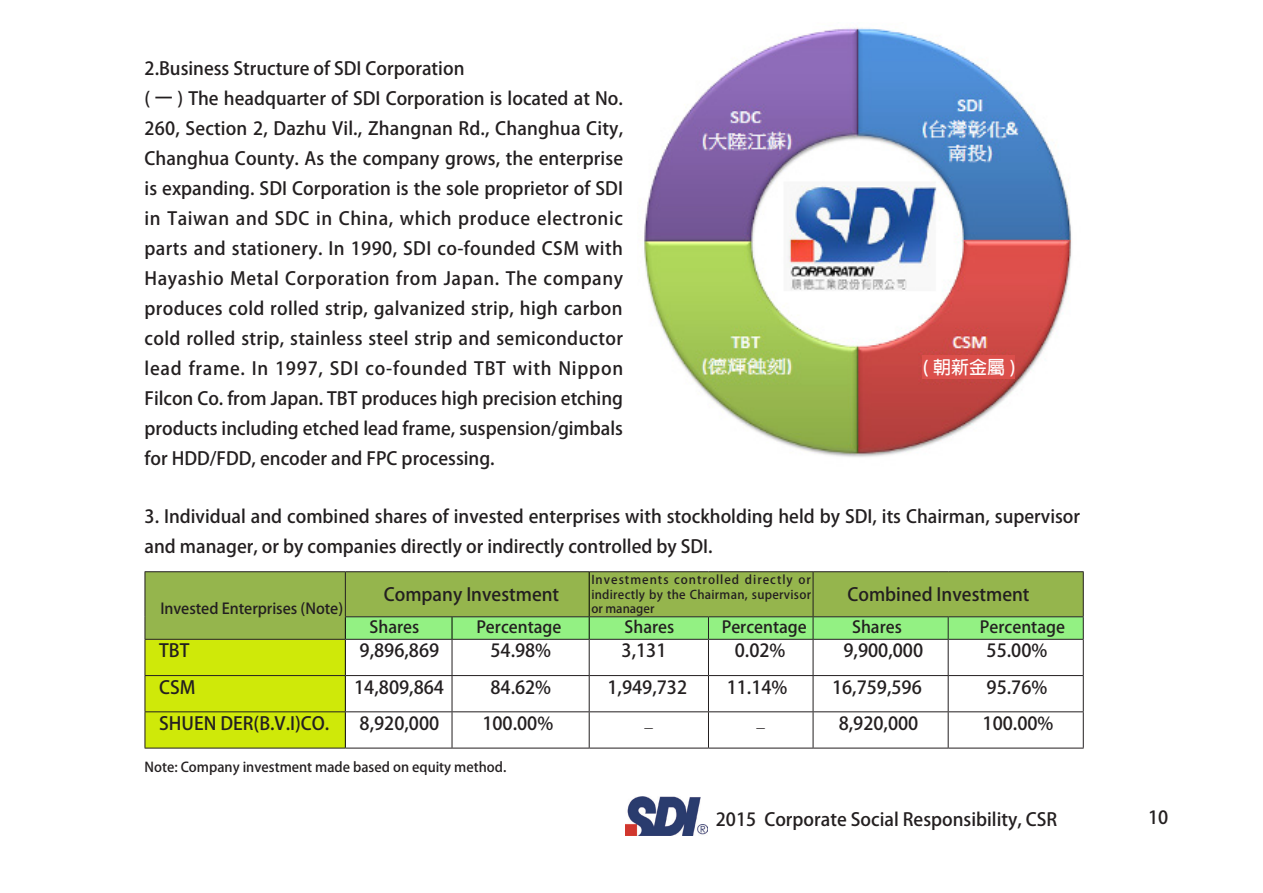
<style>
.page{position:relative;width:1263px;height:893px;background:#fff}
.page>*{position:absolute;margin:0;border:0;box-sizing:border-box;transform-origin:0 0}
.t1{font:700 18px/30px "Adobe Fan Heiti Std";color:#231f20;text-align:justify}
.t2{font:700 18px "Adobe Fan Heiti Std";color:#fff}
.t3{font:700 16.5px "Adobe Fan Heiti Std";color:#231f20}
.t4{font:700 15px "Adobe Fan Heiti Std";letter-spacing:-.005em;color:#231f20}
.t5{font:700 13.5px "Adobe Fan Heiti Std";color:#231f20}
.t6{font:700 12px/14.4px "Adobe Fan Heiti Std";letter-spacing:.02em;color:#231f20;text-align:justify}
</style>
<div class="page">
<img style="left:626px;top:797px;width:74px;height:39px">
<svg style="left:697px;top:824px;width:10px;height:12px"></svg>
<div style="left:146px;top:572px;width:937px;height:45px;background:#95b54d"></div>
<hr style="left:145px;top:748px;width:200px;height:1px;background:#231f20">
<hr style="left:345px;top:748px;width:107px;height:1px;background:#231f20">
<hr style="left:452px;top:748px;width:137px;height:1px;background:#231f20">
<hr style="left:589px;top:748px;width:119px;height:1px;background:#231f20">
<hr style="left:708px;top:748px;width:105px;height:1px;background:#231f20">
<hr style="left:813px;top:748px;width:135px;height:1px;background:#231f20">
<hr style="left:948px;top:748px;width:136px;height:1px;background:#231f20">
<hr style="left:145px;top:571px;width:200px;height:1px;background:#231f20">
<hr style="left:145px;top:572px;width:1px;height:45px;background:#231f20">
<hr style="left:345px;top:571px;width:107px;height:1px;background:#231f20">
<hr style="left:345px;top:572px;width:1px;height:44px;background:#231f20">
<hr style="left:452px;top:571px;width:137px;height:1px;background:#231f20">
<hr style="left:589px;top:571px;width:119px;height:1px;background:#231f20">
<hr style="left:708px;top:571px;width:105px;height:1px;background:#231f20">
<hr style="left:813px;top:571px;width:135px;height:1px;background:#231f20">
<hr style="left:813px;top:572px;width:1px;height:44px;background:#231f20">
<hr style="left:948px;top:571px;width:136px;height:1px;background:#231f20">
<hr style="left:1083px;top:572px;width:1px;height:44px;background:#231f20">
<hr style="left:345px;top:616px;width:107px;height:1px;background:#231f20">
<hr style="left:452px;top:616px;width:137px;height:1px;background:#231f20">
<hr style="left:589px;top:616px;width:119px;height:1px;background:#231f20">
<hr style="left:708px;top:616px;width:105px;height:1px;background:#231f20">
<hr style="left:813px;top:616px;width:135px;height:1px;background:#231f20">
<hr style="left:948px;top:616px;width:136px;height:1px;background:#231f20">
<hr style="left:589px;top:572px;width:1px;height:44px;background:#000">
<svg style="left:145px;top:617px;width:939px;height:131px"></svg>
<img style="left:644px;top:27px;width:428px;height:430px">
<div style="left:922px;top:356px;width:93px;height:23px;background:#db4f4b"></div>
<p class="t1" style="left:145px;top:54px;width:321px">2.Business Structure of SDI Corporation</p>
<p class="t1" style="left:145px;top:84px;width:480px">( 一 ) The headquarter of SDI Corporation is located at No.<br>260, Section 2, Dazhu Vil., Zhangnan Rd., Changhua City, Changhua County. As the company grows, the enterprise is expanding. SDI Corporation is the sole proprietor of SDI in Taiwan and SDC in China, which produce electronic parts and stationery. In 1990, SDI co-founded CSM with Hayashio Metal Corporation from Japan. The company produces cold rolled strip, galvanized strip, high carbon cold rolled strip, stainless steel strip and semiconductor lead frame. In 1997, SDI co-founded TBT with Nippon Filcon Co. from Japan. TBT produces high precision etching products including etched lead frame, suspension/gimbals for HDD/FDD, encoder and FPC processing.</p>
<p class="t1" style="left:145px;top:502px;width:937px">3. Individual and combined shares of invested enterprises with stockholding held by SDI, its Chairman, supervisor and manager, or by companies directly or indirectly controlled by SDI.</p>
<p class="t2" style="left:923px;top:356px;width:94px">( 朝新金屬 )</p>
<p class="t4" style="left:160px;top:600px;width:184px">Invested Enterprises (Note)</p>
<p class="t1" style="left:384px;top:580px;width:177px">Company Investment</p>
<p class="t6" style="left:591px;top:573px;width:221px">Investments controlled directly or indirectly by the Chairman, supervisor or manager</p>
<p class="t1" style="left:847px;top:580px;width:184px">Combined Investment</p>
<p class="t3" style="left:370px;top:617px;width:51px">Shares</p>
<p class="t3" style="left:476px;top:617px;width:87px">Percentage</p>
<p class="t3" style="left:625px;top:617px;width:51px">Shares</p>
<p class="t3" style="left:722px;top:617px;width:87px">Percentage</p>
<p class="t3" style="left:852px;top:617px;width:51px">Shares</p>
<p class="t3" style="left:980px;top:617px;width:87px">Percentage</p>
<p class="t1" style="left:159px;top:636px;width:32px">TBT</p>
<p class="t1" style="left:360px;top:636px;width:81px">9,896,869</p>
<p class="t1" style="left:490px;top:636px;width:62px">54.98%</p>
<p class="t1" style="left:621px;top:636px;width:46px">3,131</p>
<p class="t1" style="left:735px;top:636px;width:52px">0.02%</p>
<p class="t1" style="left:843px;top:636px;width:81px">9,900,000</p>
<p class="t1" style="left:986px;top:636px;width:62px">55.00%</p>
<p class="t1" style="left:159px;top:672px;width:38px">CSM</p>
<p class="t1" style="left:354px;top:672px;width:91px">14,809,864</p>
<p class="t1" style="left:490px;top:672px;width:62px">84.62%</p>
<p class="t1" style="left:607px;top:672px;width:81px">1,949,732</p>
<p class="t1" style="left:727px;top:672px;width:62px">11.14%</p>
<p class="t1" style="left:832px;top:672px;width:91px">16,759,596</p>
<p class="t1" style="left:986px;top:672px;width:62px">95.76%</p>
<p class="t1" style="left:159px;top:709px;width:172px">SHUEN DER(B.V.I)CO.</p>
<p class="t1" style="left:360px;top:709px;width:81px">8,920,000</p>
<p class="t1" style="left:482px;top:709px;width:72px">100.00%</p>
<p class="t1" style="left:839px;top:709px;width:81px">8,920,000</p>
<p class="t1" style="left:982px;top:709px;width:72px">100.00%</p>
<p class="t4" style="left:645px;top:713px;width:10px">_</p>
<p class="t4" style="left:756px;top:713px;width:10px">_</p>
<p class="t5" style="left:145px;top:759px;width:363px">Note: Company investment made based on equity method.</p>
<p class="t1" style="left:716px;top:805px;width:343px">2015 Corporate Social Responsibility, CSR</p>
<p class="t1" style="left:1148px;top:803px;width:22px">10</p>
</div>
